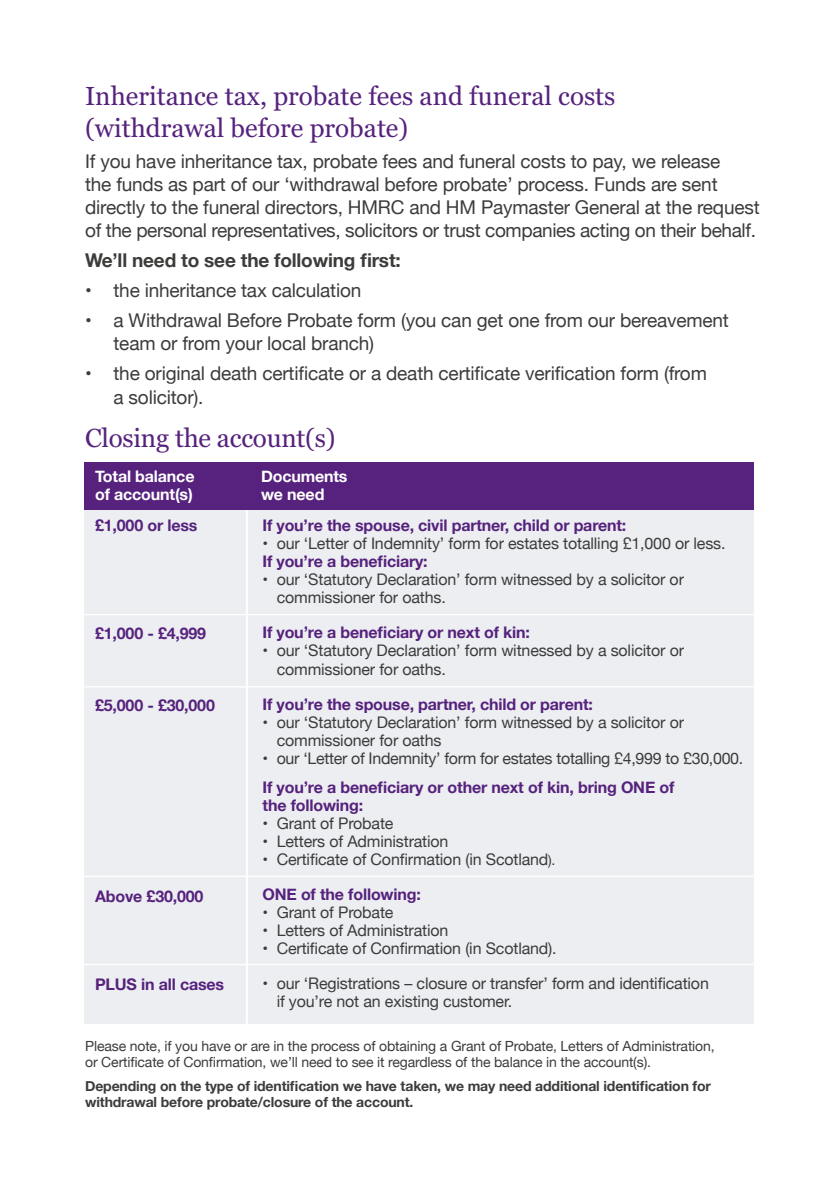
<style>
.page{position:relative;width:840px;height:1191px;background:#fff}
.page>*{position:absolute;margin:0;border:0;box-sizing:border-box;transform-origin:0 0}
.t1{font:26px/32px "Georgia Pro";color:#56227d}
.t2{font:19px/23px "Helvetica Neue";letter-spacing:-.01em;color:#3c3c3b}
.t3{font:700 19px "Helvetica Neue";letter-spacing:-.01em;color:#3c3c3b}
.t4{font:16px/18px "Helvetica Neue";letter-spacing:-.01em;color:#3c3c3b}
.t5{font:700 16px/18px "Helvetica Neue";letter-spacing:-.01em;color:#56227d}
.t6{font:700 16px/18px "Helvetica Neue";letter-spacing:-.01em;color:#fff}
.t7{font:14px/16px "Helvetica Neue";letter-spacing:-.01em;color:#3c3c3b}
.t8{font:700 14px/16px "Helvetica Neue";letter-spacing:-.01em;color:#3c3c3b}
.s1{font-size:14px}
.s2{font-weight:700;color:#56227d}
</style>
<div class="page">
<div style="left:84px;top:502px;width:669px;height:521px;background:#eceef1"></div>
<hr style="left:246px;top:500px;width:2px;height:523px;background:#fff">
<div style="left:84px;top:462px;width:669px;height:47px;background:#56227d"></div>
<hr style="left:84px;top:614px;width:669px;height:1px;background:#fff">
<hr style="left:84px;top:686px;width:669px;height:1px;background:#fff">
<hr style="left:84px;top:963px;width:669px;height:2px;background:#fff">
<hr style="left:84px;top:875px;width:669px;height:2px;background:#fff">
<h1 class="t1" style="left:85px;top:81px;width:531px">Inheritance tax, probate fees and funeral costs (withdrawal before probate)</h1>
<p class="t2" style="left:85px;top:151px;width:675px">If you have inheritance tax, probate fees and funeral costs to pay, we release<br>the funds as part of our ‘withdrawal before probate’ process. Funds are sent directly to the funeral directors, HMRC and HM Paymaster General at the request of the personal representatives, solicitors or trust companies acting on their behalf.</p>
<p class="t3" style="left:85px;top:245px;width:317px">We’ll need to see the following first:</p>
<p class="t2" style="left:85px;top:280px;width:278px">• the inheritance tax calculation</p>
<p class="t2" style="left:113px;top:309px;width:616px;text-indent:-28px">• a Withdrawal Before Probate form (you can get one from our bereavement team or from your local branch)</p>
<p class="t2" style="left:113px;top:362px;width:594px;line-height:24px;text-indent:-28px">• the original death certificate or a death certificate verification form (from a solicitor).</p>
<h1 class="t1" style="left:85px;top:423px;width:252px">Closing the account(s)</h1>
<p class="t6" style="left:95px;top:467px;width:101px">Total balance of account(s)</p>
<p class="t6" style="left:261px;top:467px;width:88px">Documents we need</p>
<p class="t5" style="left:95px;top:517px;width:104px">£1,000 or less</p>
<p class="t5" style="left:262px;top:517px;width:365px">If you’re the spouse, civil partner, child or parent:</p>
<p class="t4" style="left:262px;top:535px;width:464px">• our ‘Letter of Indemnity’ form for estates totalling £1,000 or less.</p>
<p class="t5" style="left:262px;top:553px;width:167px">If you’re a beneficiary:</p>
<p class="t4" style="left:276px;top:571px;width:408px;text-indent:-14px">• our ‘Statutory Declaration’ form witnessed by a solicitor or commissioner for oaths.</p>
<p class="t5" style="left:262px;top:624px;width:269px">If you’re a beneficiary or next of kin:</p>
<p class="t4" style="left:276px;top:642px;width:408px;text-indent:-14px">• our ‘Statutory Declaration’ form witnessed by a solicitor or commissioner for oaths.</p>
<p class="t5" style="left:262px;top:695px;width:332px">If you’re the spouse, partner, child or parent:</p>
<p class="t4" style="left:276px;top:713px;width:408px;text-indent:-14px">• our ‘Statutory Declaration’ form witnessed by a solicitor or commissioner for oaths</p>
<p class="t4" style="left:262px;top:749px;width:482px">• our ‘Letter of Indemnity’ form for estates totalling £4,999 to £30,000.</p>
<p class="t5" style="left:262px;top:778px;width:413px">If you’re a beneficiary or other next of kin, bring ONE of the following:</p>
<p class="t4" style="left:262px;top:815px;width:132px">• Grant of Probate</p>
<p class="t4" style="left:262px;top:833px;width:187px">• Letters of Administration</p>
<p class="t4" style="left:262px;top:842px;width:294px;line-height:35px">• Certificate of Confirmation (in Scotland<span class="s1">).<br></span><span class="s2">ONE of the following:</span></p>
<p class="t4" style="left:262px;top:904px;width:132px">• Grant of Probate</p>
<p class="t4" style="left:262px;top:922px;width:187px">• Letters of Administration</p>
<p class="t4" style="left:262px;top:940px;width:295px">• Certificate of Confirmation (in Scotland).</p>
<p class="t4" style="left:276px;top:975px;width:433px;text-indent:-14px">• our ‘Registrations – closure or transfer’ form and identification if you’re not an existing customer.</p>
<p class="t5" style="left:95px;top:625px;width:113px">£1,000 - £4,999</p>
<p class="t5" style="left:95px;top:696px;width:121px">£5,000 - £30,000</p>
<p class="t5" style="left:95px;top:887px;width:110px">Above £30,000</p>
<p class="t5" style="left:95px;top:975px;width:130px">PLUS in all cases</p>
<p class="t7" style="left:85px;top:1038px;width:630px">Please note, if you have or are in the process of obtaining a Grant of Probate, Letters of Administration, or Certificate of Confirmation, we’ll need to see it regardless of the balance in the account(s).</p>
<p class="t8" style="left:85px;top:1078px;width:627px">Depending on the type of identification we have taken, we may need additional identification for withdrawal before probate/closure of the account.</p>
</div>
